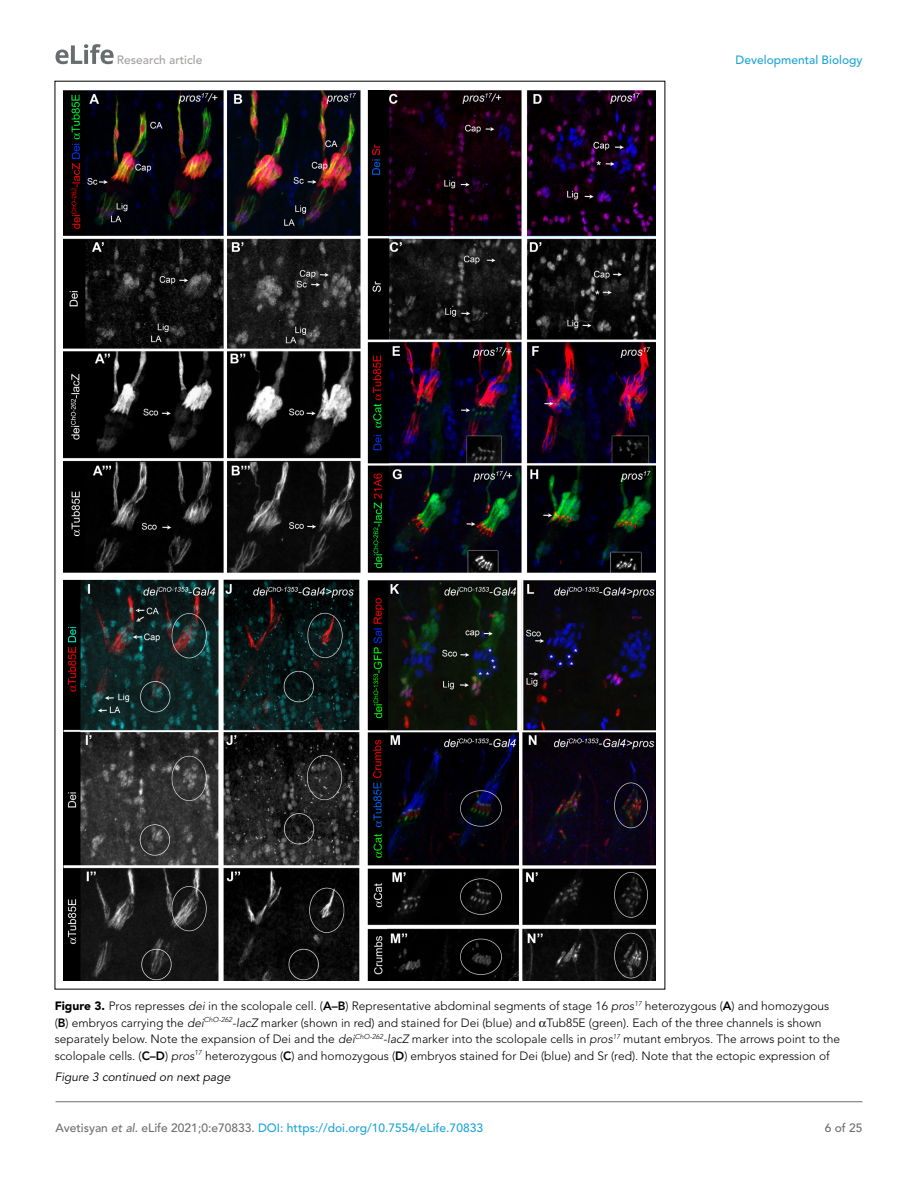
<style>
.page{position:relative;width:918px;height:1188px;background:#fff}
.page>*{position:absolute;margin:0;border:0;box-sizing:border-box;transform-origin:0 0}
.t1{font:300 12px/16.5px "Avenir LT Std";color:#000}
.t2{font:500 12px "Avenir LT Std";color:#1ea4d7}
.t3{font:italic 12px "Avenir LT Std";color:#000}
.t4{font:500 12px "Avenir LT Std";color:#a3a09f}
.t5{font:500 12px "Avenir LT Std";color:#6e6e70}
.s1{font-weight:900}
.s2{font-style:italic}
.s3{font-weight:800}
.s4{color:#6e6e70}
.s5{font-style:italic;color:#6e6e70}
</style>
<div class="page">
<svg style="left:56px;top:44px;width:58px;height:20px"></svg>
<hr style="left:56px;top:1101px;width:806px;height:1px;background:#6e6e70">
<img style="left:64px;top:90px;width:592px;height:890px">
<p class="t4" style="left:117px;top:53px;width:87px">Research article</p>
<p class="t2" style="left:736px;top:53px;width:128px">Developmental Biology</p>
<p class="t1" style="left:55px;top:998px;width:787px"><span class="s1">Figure 3.</span> Pros represses <span class="s2">dei</span> in the scolopale cell. (<span class="s3">A–B</span>) Representative abdominal segments of stage 16 <span class="s2">pros</span><sup>17</sup> heterozygous (<span class="s3">A</span>) and homozygous (<span class="s3">B</span>) embryos carrying the <span class="s2">dei</span><sup>ChO-262</sup><span class="s2">-lacZ</span> marker (shown in red) and stained for Dei (blue) and Tub85E (green). Each of the three channels is shown separately below. Note the expansion of Dei and the <span class="s2">dei</span><sup>ChO-262</sup><span class="s2">-lacZ</span> marker into the scolopale cells in <span class="s2">pros</span><sup>17</sup> mutant embryos. The arrows point to the scolopale cells. (<span class="s3">C–D</span>) <span class="s2">pros</span><sup>17</sup> heterozygous (<span class="s3">C</span>) and homozygous (<span class="s3">D</span>) embryos stained for Dei (blue) and Sr (red). Note that the ectopic expression of</p>
<p class="t3" style="left:55px;top:1070px;width:177px">Figure 3 continued on next page</p>
<p class="t2" style="left:56px;top:1121px;width:429px"><span class="s4">Avetisyan</span> <span class="s5">et al</span><span class="s4">. eLife 2021;0:e70833.</span> DOI: https://doi.org/10.7554/eLife.70833</p>
<p class="t5" style="left:825px;top:1121px;width:39px">6 of 25</p>
</div>
